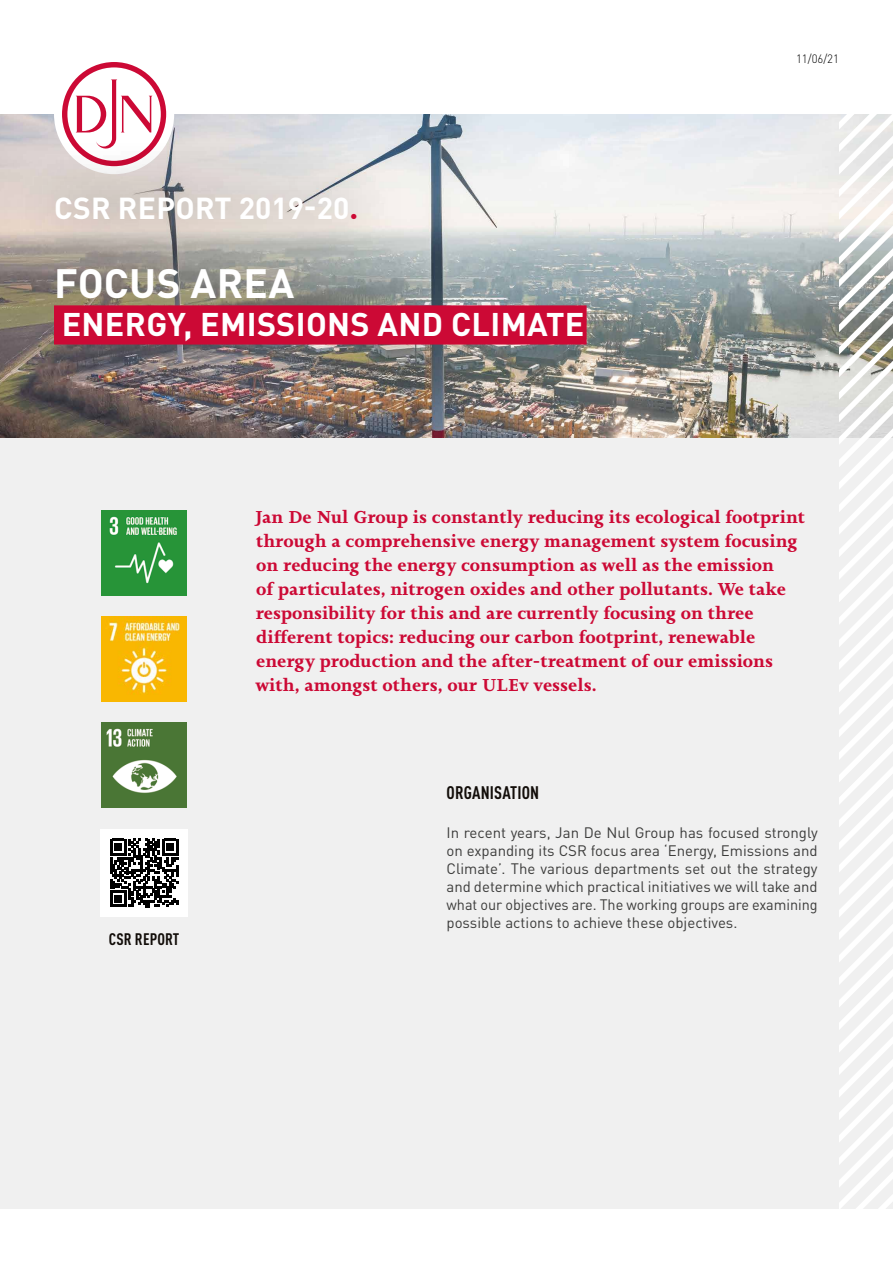
<style>
.page{position:relative;width:893px;height:1263px;background:#fff}
.page>*{position:absolute;margin:0;border:0;box-sizing:border-box;transform-origin:0 0}
.t1{font:700 40.5px "DIN Pro";letter-spacing:.01em;color:#fff}
.t2{font:700 32.4px "DIN Pro";letter-spacing:.01em;color:#fff}
.t3{font:700 30px "DIN Pro";letter-spacing:.01em;color:#fff}
.t4{font:700 18px/24px "Joanna Nova";color:#cc0935}
.t5{font:700 condensed 18px "DIN Pro";letter-spacing:.01em;color:#120d09}
.t6{font:700 condensed 16.5px "DIN Pro";letter-spacing:.01em;color:#120d09}
.t7{font:15px/18px "DIN Pro";color:#3c3c3b;text-align:justify}
.t8{font:300 12px "DIN Pro";color:#000;scale:.95 1}
.s1{color:#cc0935}
</style>
<div class="page">
<img style="left:0;top:115px;width:839px;height:324px">
<div style="left:0;top:439px;width:893px;height:770px;background:#f0f0f0"></div>
<div style="left:54px;top:54px;width:120px;height:120px;background:#fff;border-radius:50%"></div>
<svg style="left:62px;top:62px;width:104px;height:79px"></svg>
<svg style="left:839px;top:114px;width:54px;height:1095px"></svg>
<img style="left:102px;top:510px;width:85px;height:85px">
<img style="left:102px;top:617px;width:85px;height:85px">
<img style="left:102px;top:723px;width:85px;height:85px">
<div style="left:54px;top:305px;width:533px;height:39px;background:#cc0935"></div>
<div style="left:100px;top:829px;width:88px;height:88px;background:#fff"></div>
<svg style="left:110px;top:839px;width:68px;height:68px"></svg>
<div style="left:3px;top:141px;width:401px;height:133px;background:#000;opacity:.75"></div>
<h3 class="t3" style="left:54px;top:183px;width:306px">CSR REPORT 2019-20<span class="s1">.</span></h3>
<h1 class="t1" style="left:54px;top:250px;width:242px">FOCUS AREA</h1>
<h2 class="t2" style="left:62px;top:297px;width:524px">ENERGY, EMISSIONS AND CLIMATE</h2>
<p class="t8" style="left:796px;top:50px;width:47px">11/06/21</p>
<p class="t6" style="left:109px;top:926px;width:72px">CSR REPORT</p>
<p class="t4" style="left:255px;top:505px;width:552px">Jan De Nul Group is constantly reducing its ecological footprint through a comprehensive energy management system focusing on reducing the energy consumption as well as the emission<br>of particulates, nitrogen oxides and other pollutants. We take responsibility for this and are currently focusing on three different topics: reducing our carbon footprint, renewable energy production and the after-treatment of our emissions with, amongst others, our ULEv vessels.</p>
<p class="t5" style="left:447px;top:779px;width:94px">ORGANISATION</p>
<p class="t7" style="left:446px;top:822px;width:373px">In recent years, Jan De Nul Group has focused strongly on expanding its CSR focus area ‘Energy, Emissions and Climate’. The various departments set out the strategy and determine which practical initiatives we will take and what our objectives are. The working groups are examining possible actions to achieve these objectives.</p>
</div>
